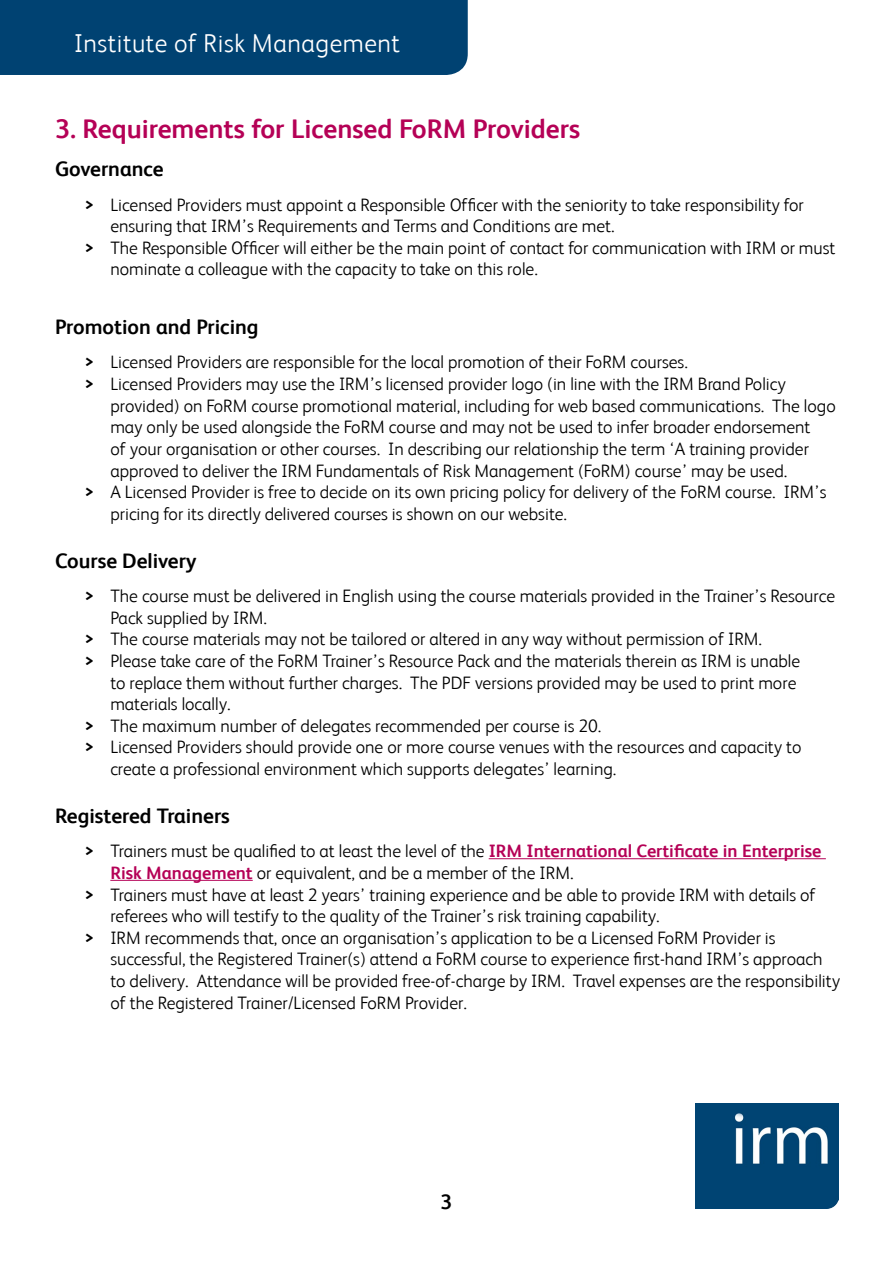
<style>
.page{position:relative;width:893px;height:1263px;background:#fff}
.page>*{position:absolute;margin:0;border:0;box-sizing:border-box;transform-origin:0 0}
.t1{font:700 27px "FS Albert";color:#b50156}
.t2{font:300 25.95px "FS Albert";letter-spacing:.02em;color:#fff}
.t3{font:700 21px "FS Albert";color:#000}
.t4{font:300 18px "FS Albert";color:#000}
.s1{font-weight:700}
.s2{font-weight:700;color:#b50156}
</style>
<div class="page">
<div style="left:0;top:0;width:468px;height:75px;background:#004272"></div>
<hr style="left:489px;top:858px;width:337px;height:1px;background:#b50156">
<hr style="left:110px;top:880px;width:143px;height:1px;background:#b50156">
<img style="left:695px;top:1104px;width:144px;height:105px">
<h2 class="t2" style="left:74px;top:28px;width:328px">Institute of Risk Management</h2>
<h1 class="t1" style="left:55px;top:113px;width:527px">3. Requirements for Licensed FoRM Providers</h1>
<p class="t3" style="left:55px;top:157px;width:110px">Governance</p>
<p class="t4" style="left:85px;top:194px;width:720px"><span class="s1">&gt;</span> Licensed Providers must appoint a Responsible Officer with the seniority to take responsibility for</p>
<p class="t4" style="left:110px;top:216px;width:506px">ensuring that IRM’s Requirements and Terms and Conditions are met.</p>
<p class="t4" style="left:85px;top:237px;width:752px"><span class="s1">&gt;</span> The Responsible Officer will either be the main point of contact for communication with IRM or must</p>
<p class="t4" style="left:110px;top:259px;width:429px">nominate a colleague with the capacity to take on this role.</p>
<p class="t3" style="left:55px;top:315px;width:205px">Promotion and Pricing</p>
<p class="t4" style="left:85px;top:352px;width:604px"><span class="s1">&gt;</span> Licensed Providers are responsible for the local promotion of their FoRM courses.</p>
<p class="t4" style="left:85px;top:374px;width:702px"><span class="s1">&gt;</span> Licensed Providers may use the IRM’s licensed provider logo (in line with the IRM Brand Policy</p>
<p class="t4" style="left:110px;top:395px;width:727px">provided) on FoRM course promotional material, including for web based communications. The logo</p>
<p class="t4" style="left:110px;top:417px;width:702px">may only be used alongside the FoRM course and may not be used to infer broader endorsement</p>
<p class="t4" style="left:110px;top:438px;width:700px">of your organisation or other courses. In describing our relationship the term ‘A training provider</p>
<p class="t4" style="left:110px;top:460px;width:679px">approved to deliver the IRM Fundamentals of Risk Management (FoRM) course’ may be used.</p>
<p class="t4" style="left:85px;top:482px;width:743px"><span class="s1">&gt;</span> A Licensed Provider is free to decide on its own pricing policy for delivery of the FoRM course. IRM’s</p>
<p class="t4" style="left:110px;top:503px;width:458px">pricing for its directly delivered courses is shown on our website.</p>
<p class="t3" style="left:55px;top:548px;width:143px">Course Delivery</p>
<p class="t4" style="left:85px;top:586px;width:752px"><span class="s1">&gt;</span> The course must be delivered in English using the course materials provided in the Trainer’s Resource</p>
<p class="t4" style="left:110px;top:607px;width:158px">Pack supplied by IRM.</p>
<p class="t4" style="left:85px;top:629px;width:679px"><span class="s1">&gt;</span> The course materials may not be tailored or altered in any way without permission of IRM.</p>
<p class="t4" style="left:85px;top:650px;width:717px"><span class="s1">&gt;</span> Please take care of the FoRM Trainer’s Resource Pack and the materials therein as IRM is unable</p>
<p class="t4" style="left:110px;top:672px;width:688px">to replace them without further charges. The PDF versions provided may be used to print more</p>
<p class="t4" style="left:110px;top:694px;width:122px">materials locally.</p>
<p class="t4" style="left:85px;top:715px;width:518px"><span class="s1">&gt;</span> The maximum number of delegates recommended per course is 20.</p>
<p class="t4" style="left:85px;top:737px;width:718px"><span class="s1">&gt;</span> Licensed Providers should provide one or more course venues with the resources and capacity to</p>
<p class="t4" style="left:110px;top:758px;width:508px">create a professional environment which supports delegates’ learning.</p>
<p class="t3" style="left:55px;top:804px;width:176px">Registered Trainers</p>
<p class="t4" style="left:85px;top:841px;width:738px"><span class="s1">&gt;</span> Trainers must be qualified to at least the level of the <span class="s2">IRM International Certificate in Enterprise</span></p>
<p class="t4" style="left:110px;top:862px;width:465px"><span class="s2">Risk Management</span> or equivalent, and be a member of the IRM.</p>
<p class="t4" style="left:85px;top:884px;width:732px"><span class="s1">&gt;</span> Trainers must have at least 2 years’ training experience and be able to provide IRM with details of</p>
<p class="t4" style="left:110px;top:906px;width:551px">referees who will testify to the quality of the Trainer’s risk training capability.</p>
<p class="t4" style="left:85px;top:927px;width:692px"><span class="s1">&gt;</span> IRM recommends that, once an organisation’s application to be a Licensed FoRM Provider is</p>
<p class="t4" style="left:110px;top:949px;width:714px">successful, the Registered Trainer(s) attend a FoRM course to experience first-hand IRM’s approach</p>
<p class="t4" style="left:110px;top:970px;width:731px">to delivery. Attendance will be provided free-of-charge by IRM. Travel expenses are the responsibility</p>
<p class="t4" style="left:110px;top:992px;width:358px">of the Registered Trainer/Licensed FoRM Provider.</p>
<p class="t3" style="left:441px;top:1189px;width:13px">3</p>
</div>
